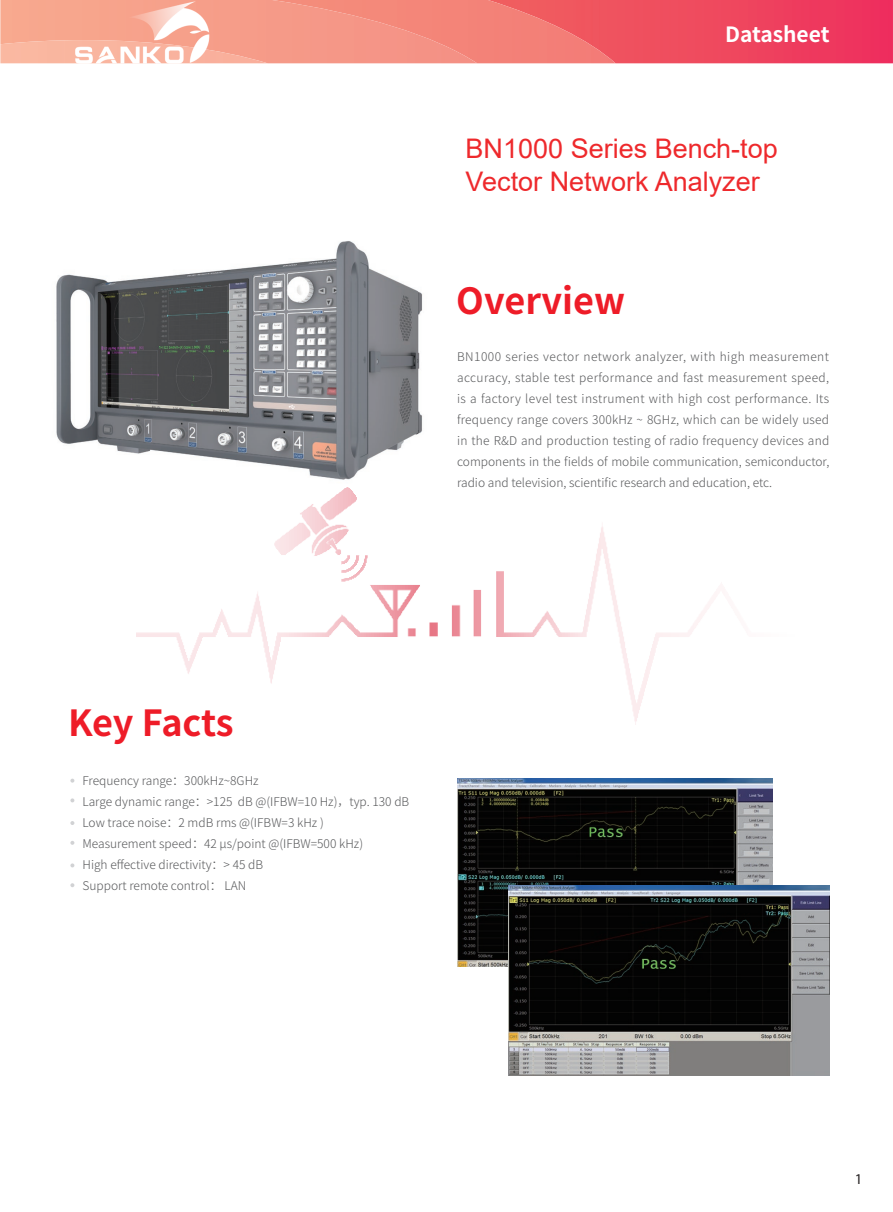
<style>
.page{position:relative;width:893px;height:1212px;background:#fff}
.page>*{position:absolute;margin:0;border:0;box-sizing:border-box;transform-origin:0 0}
.t1{font:700 36px "Source Han Sans SC";letter-spacing:-.005em;color:#ee1c28}
.t2{font:27px/33px "Arial";color:#ee292c}
.t3{font:700 21px "Source Han Sans SC";color:#fff}
.t4{font:15px "Myriad Pro";color:#231f20}
.t5{font:300 12px/21px "Source Han Sans SC";color:#57585a;text-align:justify}
</style>
<div class="page">
<img style="left:616px;top:0;width:277px;height:63px">
<img style="left:477px;top:0;width:139px;height:63px">
<img style="left:0;top:0;width:477px;height:63px">
<img style="left:0;top:40px;width:268px;height:23px">
<img style="left:57px;top:0;width:166px;height:64px">
<img style="left:56px;top:241px;width:367px;height:239px">
<img style="left:136px;top:487px;width:574px;height:237px">
<svg style="left:70px;top:779px;width:4px;height:4px"></svg>
<svg style="left:70px;top:821px;width:4px;height:4px"></svg>
<svg style="left:70px;top:863px;width:4px;height:4px"></svg>
<svg style="left:70px;top:798px;width:4px;height:4px"></svg>
<svg style="left:70px;top:841px;width:4px;height:4px"></svg>
<svg style="left:70px;top:883px;width:4px;height:4px"></svg>
<img style="left:457px;top:779px;width:315px;height:187px">
<img style="left:508px;top:885px;width:321px;height:191px">
<h3 class="t3" style="left:725px;top:22px;width:106px">Datasheet</h3>
<h2 class="t2" style="left:466px;top:132px;width:314px">BN1000 Series Bench-top<br>Vector Network Analyzer</h2>
<h1 class="t1" style="left:456px;top:280px;width:170px">Overview</h1>
<p class="t5" style="left:457px;top:346px;width:374px">BN1000 series vector network analyzer, with high measurement accuracy, stable test performance and fast measurement speed, is a factory level test instrument with high cost performance. Its frequency range covers 300kHz ~ 8GHz, which can be widely used in the R&amp;D and production testing of radio frequency devices and components in the fields of mobile communication, semiconductor, radio and television, scientific research and education, etc.</p>
<h1 class="t1" style="left:68px;top:702px;width:167px">Key Facts</h1>
<p class="t5" style="left:82px;top:770px;width:328px;text-align:left">Frequency range：300kHz~8GHz<br>Large dynamic range：&gt;125 dB @(IFBW=10 Hz)，typ. 130 dB Low trace noise：2 mdB rms @(IFBW=3 kHz )<br>Measurement speed：42 μs/point @(IFBW=500 kHz)<br>High effective directivity：&gt; 45 dB<br>Support remote control： LAN</p>
<p class="t4" style="left:855px;top:1170px;width:9px">1</p>
</div>
